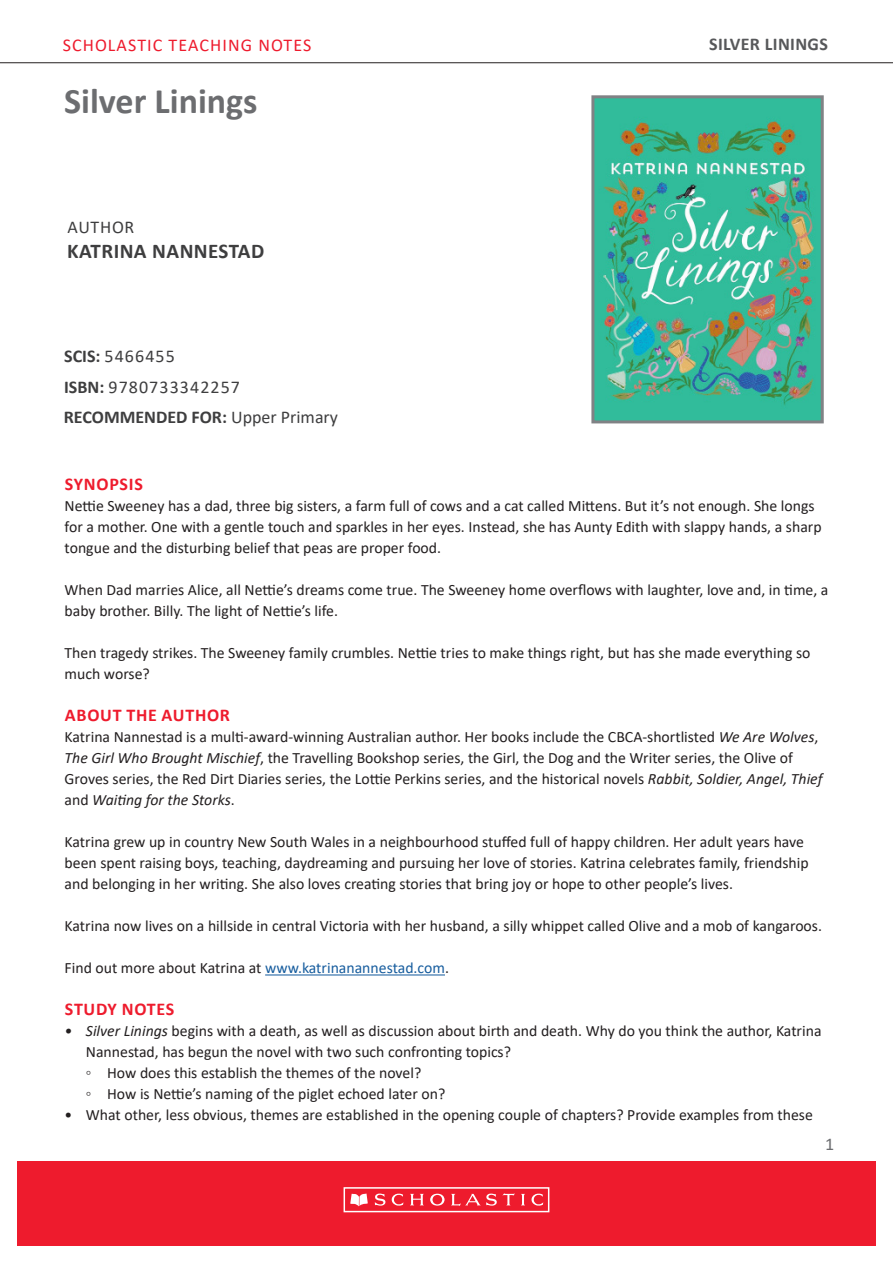
<style>
.page{position:relative;width:893px;height:1263px;background:#fff}
.page>*{position:absolute;margin:0;border:0;box-sizing:border-box;transform-origin:0 0}
.t1{font:700 36px "Calibri";color:#6c6d70}
.t2{font:700 21px "Calibri";letter-spacing:.02em;color:#3e3e3f}
.t3{font:18px "Calibri";letter-spacing:.06em;color:#3e3e3f}
.t4{font:700 18px "Calibri";color:#3e3e3f}
.t5{font:18px "Calibri";letter-spacing:.06em;color:#ee1b2d}
.SUB_HEAD_1{font:700 18px "Calibri";letter-spacing:.04em;color:#ee1b2d}
.Body_Copy__no_space{font:700 18px "Calibri";letter-spacing:.04em;color:#ee1b2d}
.t6{font:700 18px "Calibri";letter-spacing:.02em;color:#57585a}
.t7{font:18px "Calibri";color:#6c6d70}
.Body_Copy__no_space-2{font:15.75px/21px "Calibri";color:#231f20}
.s1{font-weight:700}
.s2{font-weight:400}
.s3{font-style:italic}
.s4{color:#175d9e}
</style>
<div class="page">
<hr style="left:0;top:62px;width:893px;height:1px;background:#231f20">
<div style="left:17px;top:1161px;width:859px;height:85px;background:#ee1b2d"></div>
<div style="left:344px;top:1187px;width:205px;height:25px;border:2px solid #fff"></div>
<svg style="left:350px;top:1193px;width:18px;height:13px"></svg>
<svg style="left:375px;top:1193px;width:28px;height:13px"></svg>
<svg style="left:410px;top:1194px;width:14px;height:11px"></svg>
<svg style="left:521px;top:1194px;width:4px;height:11px"></svg>
<svg style="left:531px;top:1193px;width:12px;height:13px"></svg>
<svg style="left:430px;top:1194px;width:15px;height:11px"></svg>
<svg style="left:451px;top:1193px;width:64px;height:13px"></svg>
<img style="left:595px;top:99px;width:225px;height:320px">
<div style="left:591px;top:95px;width:233px;height:328px;border:3px solid #808285"></div>
<hr style="left:265px;top:974px;width:180px;height:1px;background:#175d9e">
<p class="t5" style="left:63px;top:32px;width:250px">SCHOLASTIC TEACHING NOTES</p>
<p class="t6" style="left:709px;top:31px;width:120px">SILVER LININGS</p>
<p class="t1" style="left:64px;top:76px;width:195px">Silver Linings</p>
<p class="t3" style="left:68px;top:214px;width:68px">AUTHOR</p>
<p class="t2" style="left:67px;top:236px;width:199px">KATRINA NANNESTAD</p>
<p class="t3" style="left:64px;top:344px;width:112px"><span class="s1">SCIS:</span> 5466455</p>
<p class="t3" style="left:64px;top:374px;width:177px"><span class="s1">ISBN:</span> 9780733342257</p>
<p class="t4" style="left:64px;top:404px;width:276px">RECOMMENDED FOR: <span class="s2">Upper Primary</span></p>
<p class="SUB_HEAD_1" style="left:65px;top:471px;width:79px">SYNOPSIS</p>
<p class="Body_Copy__no_space-2" style="left:65px;top:495px;width:758px">Nettie Sweeney has a dad, three big sisters, a farm full of cows and a cat called Mittens. But it’s not enough. She longs for a mother. One with a gentle touch and sparkles in her eyes. Instead, she has Aunty Edith with slappy hands, a sharp tongue and the disturbing belief that peas are proper food.</p>
<p class="Body_Copy__no_space-2" style="left:65px;top:579px;width:765px">When Dad marries Alice, all Nettie’s dreams come true. The Sweeney home overflows with laughter, love and, in time, a baby brother. Billy. The light of Nettie’s life.</p>
<p class="Body_Copy__no_space-2" style="left:65px;top:642px;width:747px">Then tragedy strikes. The Sweeney family crumbles. Nettie tries to make things right, but has she made everything so much worse?</p>
<p class="Body_Copy__no_space" style="left:65px;top:702px;width:167px">ABOUT THE AUTHOR</p>
<p class="Body_Copy__no_space-2" style="left:65px;top:726px;width:759px">Katrina Nannestad is a multi-award-winning Australian author. Her books include the CBCA-shortlisted <span class="s3">We Are Wolves</span>, <span class="s3">The Girl Who Brought Mischief</span>, the Travelling Bookshop series, the Girl, the Dog and the Writer series, the Olive of Groves series, the Red Dirt Diaries series, the Lottie Perkins series, and the historical novels <span class="s3">Rabbit, Soldier, Angel, Thief </span>and <span class="s3">Waiting for the Storks</span>.</p>
<p class="Body_Copy__no_space-2" style="left:65px;top:831px;width:746px">Katrina grew up in country New South Wales in a neighbourhood stuffed full of happy children. Her adult years have been spent raising boys, teaching, daydreaming and pursuing her love of stories. Katrina celebrates family, friendship and belonging in her writing. She also loves creating stories that bring joy or hope to other people’s lives.</p>
<p class="Body_Copy__no_space-2" style="left:65px;top:915px;width:759px">Katrina now lives on a hillside in central Victoria with her husband, a silly whippet called Olive and a mob of kangaroos.</p>
<p class="Body_Copy__no_space-2" style="left:65px;top:957px;width:386px">Find out more about Katrina at <span class="s4">www.katrinanannestad.com</span>.</p>
<p class="SUB_HEAD_1" style="left:65px;top:996px;width:111px">STUDY NOTES</p>
<p class="Body_Copy__no_space-2" style="left:86px;top:1020px;width:737px;text-indent:-21px"><span class="s3">• Silver Linings</span> begins with a death, as well as discussion about birth and death. Why do you think the author, Katrina<br>Nannestad, has begun the novel with two such confronting topics?</p>
<p class="Body_Copy__no_space-2" style="left:86px;top:1062px;width:337px">◦ How does this establish the themes of the novel?</p>
<p class="Body_Copy__no_space-2" style="left:86px;top:1083px;width:361px">◦ How is Nettie’s naming of the piglet echoed later on?</p>
<p class="Body_Copy__no_space-2" style="left:65px;top:1104px;width:750px">• What other, less obvious, themes are established in the opening couple of chapters? Provide examples from these</p>
<p class="t7" style="left:825px;top:1131px;width:11px">1</p>
</div>
